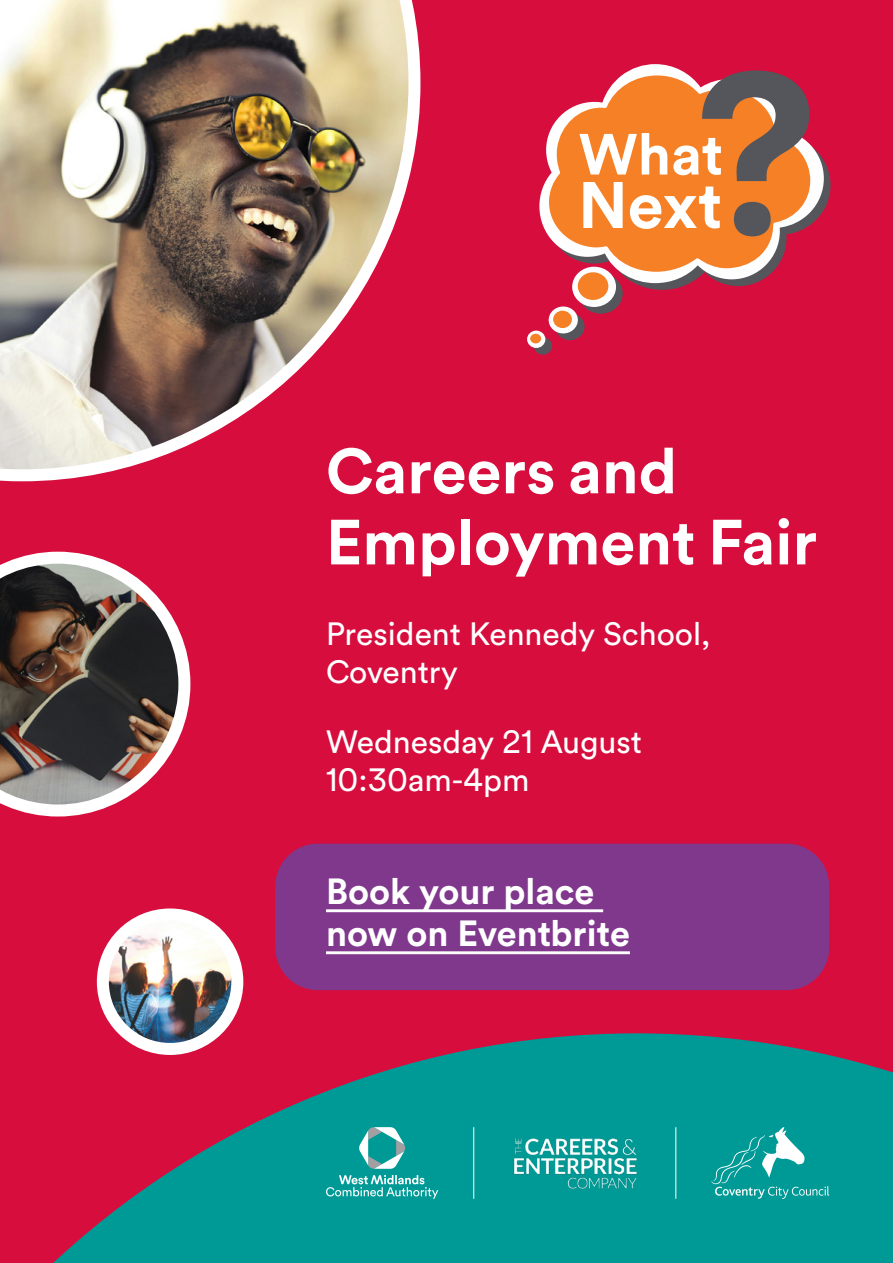
<style>
.page{position:relative;width:893px;height:1263px;background:#d60d3d}
.page>*{position:absolute;margin:0;border:0;box-sizing:border-box;transform-origin:0 0}
.H1_-_Document_title{font:700 63px/71.1px "WMCA Circular Cap Num";color:#fff}
.H2_-_Section_headings{font:700 36px/42px "WMCA Circular Cap Num";color:#fff}
.P_-_Body_-_emphasis{font:31.95px/38.2px "WMCA Circular Cap Num";color:#fff}
</style>
<div class="page">
<svg style="left:53px;top:1033px;width:840px;height:230px;fill:#009a96"></svg>
<div style="left:275px;top:844px;width:554px;height:146px;background:#80388d;border-radius:43px"></div>
<hr style="left:473px;top:1127px;width:1px;height:72px;background:#fff">
<hr style="left:675px;top:1127px;width:1px;height:72px;background:#fff">
<svg style="left:634px;top:161px;width:196px;height:129px"></svg>
<div style="left:579px;top:273px;width:44px;height:41px;background:#55565b;border-radius:50%"></div>
<svg style="left:555px;top:313px;width:30px;height:27px"></svg>
<svg style="left:534px;top:337px;width:18px;height:18px"></svg>
<svg style="left:539px;top:64px;width:285px;height:219px"></svg>
<div style="left:572px;top:267px;width:44px;height:40px;background:#fefefe;border-radius:50%"></div>
<div style="left:549px;top:306px;width:29px;height:27px;background:#fefefe;border-radius:50%"></div>
<svg style="left:527px;top:331px;width:18px;height:17px"></svg>
<div style="left:578px;top:272px;width:30px;height:28px;background:#f68026;border-radius:50%"></div>
<div style="left:553px;top:311px;width:19px;height:17px;background:#f68026;border-radius:50%"></div>
<div style="left:530px;top:334px;width:11px;height:9px;background:#f68026;border-radius:50%"></div>
<svg style="left:579px;top:70px;width:230px;height:166px;background:#d88a5b"></svg>
<hr style="left:326px;top:909px;width:277px;height:3px;background:#fff">
<hr style="left:326px;top:951px;width:304px;height:3px;background:#fff">
<svg style="left:326px;top:1175px;width:112px;height:24px;background:#3db2af"></svg>
<svg style="left:359px;top:1127px;width:46px;height:42px;background:#5bb5b3"></svg>
<img style="left:509px;top:1137px;width:131px;height:52px">
<svg style="left:711px;top:1127px;width:118px;height:72px;background:#24a8a4"></svg>
<img style="left:103px;top:914px;width:134px;height:135px;border-radius:67px">
<div style="left:97px;top:908px;width:146px;height:147px;border:12px solid #fff;border-radius:50%"></div>
<svg style="left:0;top:552px;width:190px;height:264px;background:#7b5457"></svg>
<img style="left:0;top:0;width:420px;height:481px">
<h1 class="H1_-_Document_title" style="left:326px;top:437px;width:493px">Careers and<br>Employment Fair</h1>
<p class="P_-_Body_-_emphasis" style="left:326px;top:615px;width:386px">President Kennedy School,<br>Coventry</p>
<p class="P_-_Body_-_emphasis" style="left:326px;top:723px;width:318px">Wednesday 21 August<br>10:30am-4pm</p>
<h3 class="H2_-_Section_headings" style="left:326px;top:871px;width:305px">Book your place now on Eventbrite</h3>
</div>
